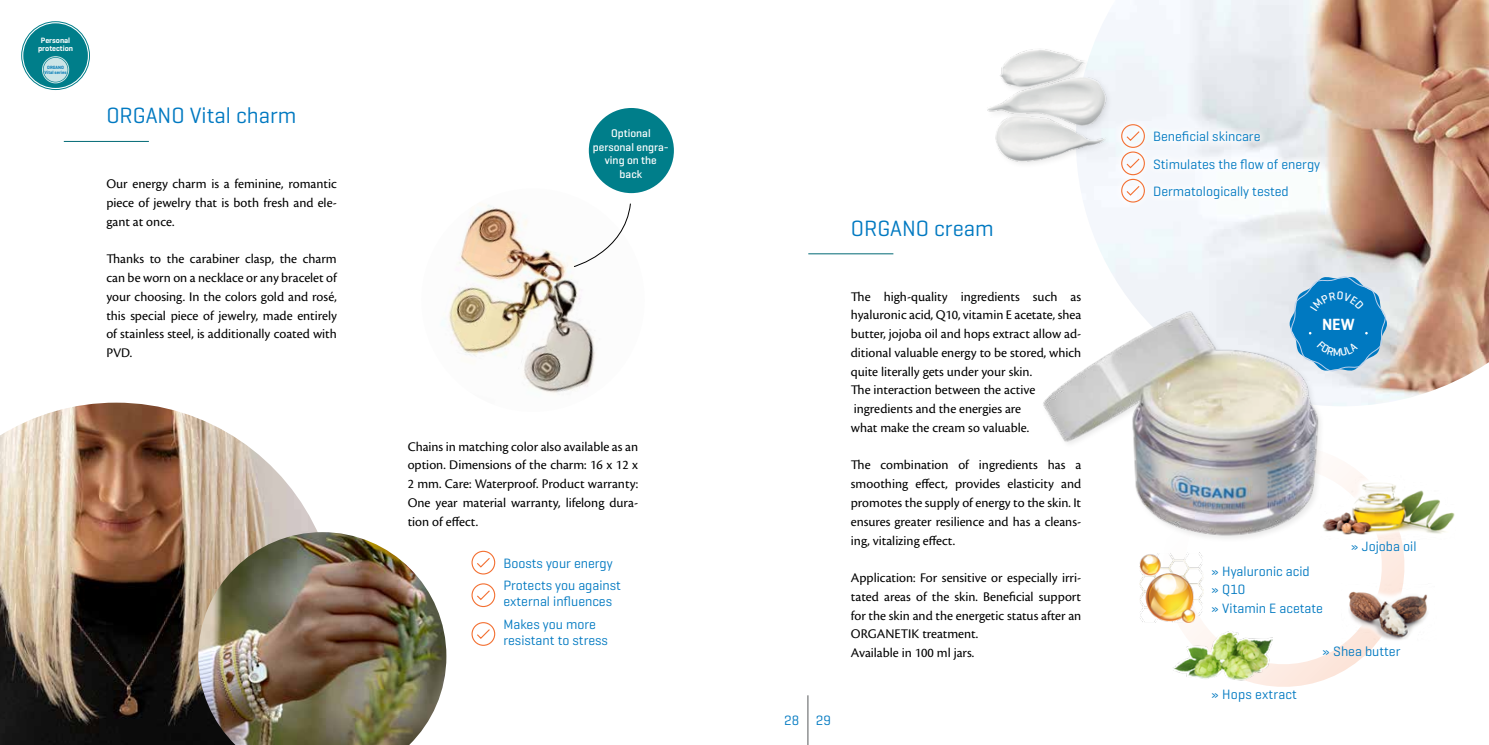
<style>
.page{position:relative;width:1489px;height:745px;background:#fff}
.page>*{position:absolute;margin:0;border:0;box-sizing:border-box;transform-origin:0 0}
.t1{font:22.5px "Geogrotesque";color:#0079c1}
.t2{font:600 16.5px "Geogrotesque";color:#fff}
.t3{font:13.75px/18.8px "Cronos Pro";color:#000;text-align:justify}
.t4{font:13.75px/22.5px "Geogrotesque";color:#0079c1}
.t5{font:500 11.25px/13.5px "Geogrotesque";color:#fff;text-align:center}
.t6{font:600 7.88px/8.8px "Geogrotesque";color:#fff;text-align:center}
.t7{font:600 4.75px/5px "Geogrotesque";color:#0079c1;text-align:center}
</style>
<div class="page">
<img style="left:441px;top:188px;width:211px;height:205px">
<hr style="left:64px;top:141px;width:85px;height:1px;background:#006975">
<svg style="left:573px;top:202px;width:58px;height:65px"></svg>
<img style="left:0;top:402px;width:317px;height:342px">
<div style="left:471px;top:550px;width:24px;height:24px;border:1px solid #f37032;border-radius:50%"></div>
<svg style="left:477px;top:558px;width:13px;height:10px"></svg>
<div style="left:471px;top:583px;width:24px;height:23px;border:1px solid #f37032;border-radius:50%"></div>
<svg style="left:475px;top:588px;width:15px;height:12px"></svg>
<div style="left:471px;top:621px;width:24px;height:24px;border:1px solid #f37032;border-radius:50%"></div>
<svg style="left:477px;top:629px;width:13px;height:10px"></svg>
<img style="left:198px;top:531px;width:248px;height:213px">
<svg style="left:1155px;top:554px;width:250px;height:133px"></svg>
<hr style="left:807px;top:694px;width:1px;height:50px;background:#58595b">
<hr style="left:808px;top:253px;width:85px;height:1px;background:#006975">
<img style="left:1078px;top:0;width:410px;height:398px">
<img style="left:1043px;top:294px;width:366px;height:260px">
<img style="left:1318px;top:475px;width:137px;height:66px">
<img style="left:1341px;top:583px;width:87px;height:61px">
<img style="left:1139px;top:552px;width:64px;height:70px">
<div style="left:984px;top:46px;width:129px;height:124px;background:#000;opacity:.1"></div>
<img style="left:987px;top:49px;width:122px;height:114px">
<div style="left:1113px;top:116px;width:214px;height:94px;background:#fff;opacity:.75"></div>
<div style="left:1121px;top:124px;width:23px;height:24px;border:1px solid #f37032;border-radius:50%"></div>
<svg style="left:1125px;top:130px;width:15px;height:12px"></svg>
<div style="left:1121px;top:151px;width:23px;height:24px;border:1px solid #f37032;border-radius:50%"></div>
<svg style="left:1125px;top:157px;width:15px;height:12px"></svg>
<div style="left:1121px;top:179px;width:23px;height:23px;border:1px solid #f37032;border-radius:50%"></div>
<svg style="left:1125px;top:184px;width:15px;height:12px"></svg>
<div style="left:23px;top:23px;width:65px;height:65px;background:#007e8a;border-radius:50%"></div>
<div style="left:21px;top:21px;width:69px;height:69px;border:1px solid #007e8a;border-radius:50%"></div>
<div style="left:44px;top:58px;width:24px;height:24px;background:#cce5e7;border-radius:50%"></div>
<div style="left:42px;top:56px;width:27px;height:27px;border:1px solid #fff;border-radius:50%"></div>
<div style="left:589px;top:108px;width:85px;height:85px;background:#007e8a;border-radius:50%"></div>
<img style="left:1172px;top:625px;width:100px;height:60px">
<svg style="left:1289px;top:276px;width:97px;height:95px;background:#3c95cc"></svg>
<p class="t6" style="left:38px;top:35px;width:37px">Personal protection</p>
<p class="t7" style="left:45px;top:65px;width:23px">ORGANO<br>Vital series</p>
<h1 class="t1" style="left:106px;top:101px;width:191px">ORGANO Vital charm</h1>
<p class="t3" style="left:106px;top:174px;width:232px">Our energy charm is a feminine, romantic piece of jewelry that is both fresh and ele&shy;gant at once.</p>
<p class="t3" style="left:106px;top:249px;width:232px">Thanks to the carabiner clasp, the charm can be worn on a necklace or any bracelet of your choosing. In the colors gold and rosé, this special piece of jewelry, made entirely of stainless steel, is additionally coated with PVD.</p>
<p class="t5" style="left:593px;top:126px;width:77px">Optional personal engra&shy;ving on the back</p>
<p class="t3" style="left:407px;top:436px;width:232px">Chains in matching color also available as an option. Dimensions of the charm: 16 x 12 x 2 mm. Care: Waterproof. Product warranty:<br>One year material warranty, lifelong dura&shy;tion of effect.</p>
<p class="t4" style="left:503px;top:551px;width:119px">Boosts your energy<br>Protects you against</p>
<p class="t4" style="left:503px;top:589px;width:110px">external influences<br>Makes you more</p>
<p class="t4" style="left:503px;top:628px;width:106px">resistant to stress</p>
<h1 class="t1" style="left:850px;top:214px;width:144px">ORGANO cream</h1>
<p class="t4" style="left:1152px;top:122px;width:168px;line-height:27.5px">Beneficial skincare<br>Stimulates the flow of energy<br>Dermatologically tested</p>
<p class="t4" style="left:784px;top:708px;width:48px">28 29</p>
<p class="t3" style="left:850px;top:287px;width:232px;text-align:left">The high-quality ingredients such as hyaluronic acid, Q10, vitamin E acetate, shea butter, jojoba oil and hops extract allow ad&shy;ditional valuable energy to be stored, which quite literally gets under your skin.<br>The interaction between the active ingredients and the energies are<br>what make the cream so valuable.</p>
<p class="t3" style="left:850px;top:455px;width:232px">The combination of ingredients has a smoothing effect, provides elasticity and promotes the supply of energy to the skin. It ensures greater resilience and has a cleans&shy;ing, vitalizing effect.</p>
<p class="t3" style="left:850px;top:568px;width:232px;text-align:left">Application: For sensitive or especially irri&shy;tated areas of the skin. Beneficial support for the skin and the energetic status after an ORGANETIK treatment.<br>Available in 100 ml jars.</p>
<p class="t4" style="left:1211px;top:560px;width:113px;line-height:18.8px">» Hyaluronic acid<br>» Q10<br>» Vitamin E acetate</p>
<p class="t2" style="left:1321px;top:314px;width:34px">NEW</p>
<p class="t4" style="left:1350px;top:534px;width:67px">» Jojoba oil</p>
<p class="t4" style="left:1321px;top:639px;width:80px">» Shea butter</p>
<p class="t4" style="left:1211px;top:681px;width:87px">» Hops extract</p>
</div>
